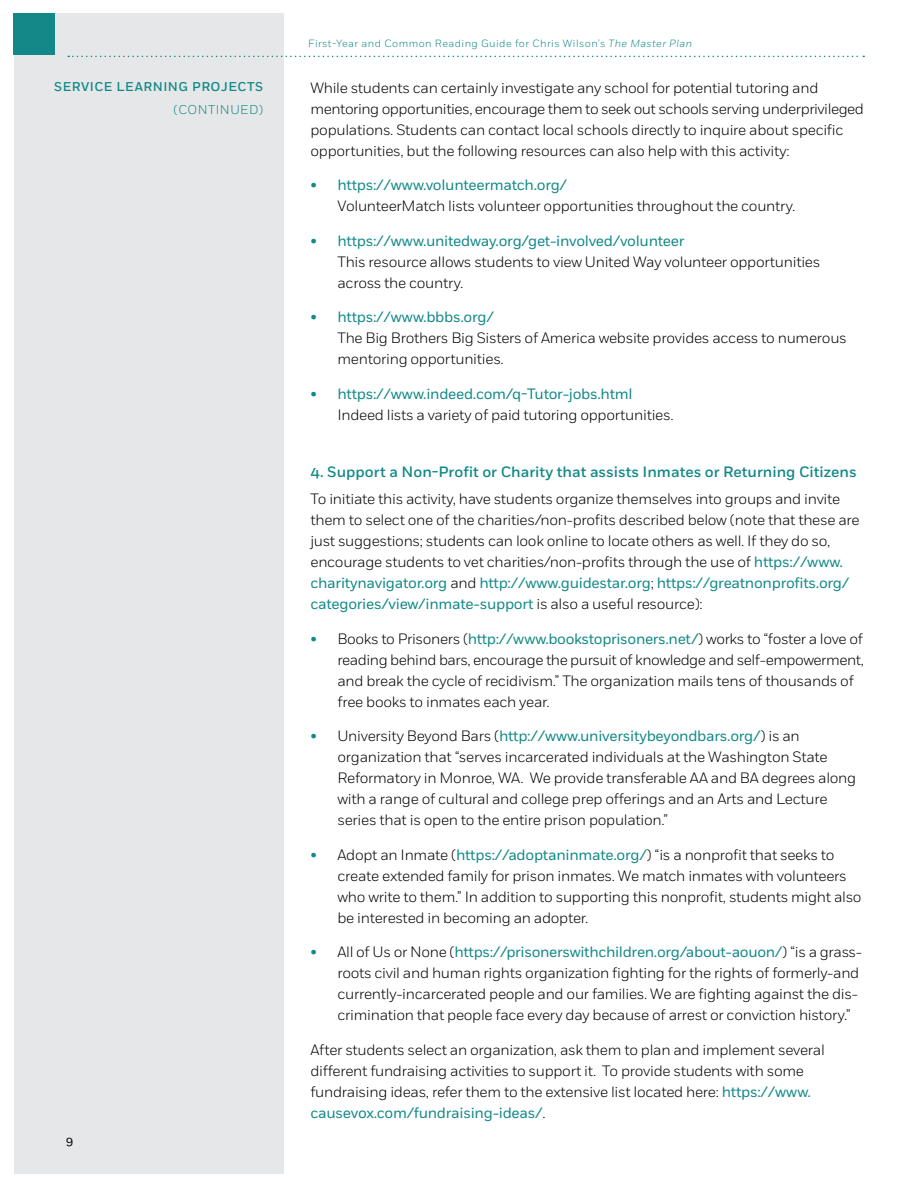
<style>
.page{position:relative;width:918px;height:1188px;background:#fff}
.page>*{position:absolute;margin:0;border:0;box-sizing:border-box;transform-origin:0 0}
.t1{font:300 15px/21px "Fort";letter-spacing:-.02em;color:#000}
.t2{font:15px "Fort";letter-spacing:-.02em;color:#128988}
.t3{font:500 15px "Fort";color:#128988}
.t4{font:500 12.75px "Fort";letter-spacing:.04em;color:#128988}
.t5{font:300 12.75px "Fort";letter-spacing:.04em;color:#128988}
.t6{font:12px "Fort";color:#000}
.t7{font:300 10.5px "Fort";letter-spacing:.04em;color:#128988}
.s1{font-style:italic}
.s2{font-weight:400;color:#128988}
</style>
<div class="page">
<div style="left:14px;top:14px;width:270px;height:1160px;background:#e6e7e8"></div>
<div style="left:14px;top:14px;width:41px;height:41px;background:#128988"></div>
<svg style="left:68px;top:56px;width:796px;height:1px"></svg>
<p class="t4" style="left:54px;top:79px;width:209px">Servi ce Learni ng Projects</p>
<p class="t5" style="left:173px;top:102px;width:91px">(CONTINUED)</p>
<p class="t6" style="left:66px;top:1134px;width:9px">9</p>
<p class="t7" style="left:308px;top:37px;width:385px">First-Year and Common Reading Guide for Chris Wilson’s <span class="s1">The Master Plan</span></p>
<p class="t1" style="left:310px;top:77px;width:555px">While students can certainly investigate any school for potential tutoring and mentoring opportunities, encourage them to seek out schools serving underprivileged populations. Students can contact local schools directly to inquire about specific opportunities, but the following resources can also help with this activity:</p>
<p class="t2" style="left:310px;top:176px;width:258px">• https://www.volunteermatch.org/</p>
<p class="t1" style="left:338px;top:195px;width:459px">VolunteerMatch lists volunteer opportunities throughout the country.</p>
<p class="t2" style="left:310px;top:231px;width:375px">• https://www.unitedway.org/get-involved/volunteer</p>
<p class="t1" style="left:338px;top:251px;width:484px">This resource allows students to view United Way volunteer opportunities across the country.</p>
<p class="t2" style="left:311px;top:308px;width:185px">• https://www.bbbs.org/</p>
<p class="t1" style="left:338px;top:327px;width:511px">The Big Brothers Big Sisters of America website provides access to numerous mentoring opportunities.</p>
<p class="t2" style="left:311px;top:384px;width:324px">• https://www.indeed.com/q-Tutor-jobs.html</p>
<p class="t1" style="left:338px;top:404px;width:338px">Indeed lists a variety of paid tutoring opportunities.</p>
<p class="t3" style="left:311px;top:462px;width:548px">4. Support a N on-Profit or Charity that assists Inmates or Returning Citizens</p>
<p class="t1" style="left:311px;top:489px;width:551px">To initiate this activity, have students organize themselves into groups and invite them to select one of the charities/non-profits described below (note that these are just suggestions; students can look online to locate others as well. If they do so, encourage students to vet charities/non-profits through the use of <span class="s2">https://www. charitynavigator.org</span> and <span class="s2">http://www.guidestar.org</span>; <span class="s2">https://greatnonprofits.org/ categories/view/inmate-support</span> is also a useful resource):</p>
<p class="t1" style="left:338px;top:628px;width:528px;text-indent:-27px"><span class="s2">•</span> Books to Prisoners (<span class="s2">http://www.bookstoprisoners.net/</span>) works to “foster a love of reading behind bars, encourage the pursuit of knowledge and self-empowerment, and break the cycle of recidivism.” The organization mails tens of thousands of free books to inmates each year.</p>
<p class="t1" style="left:338px;top:726px;width:520px;text-indent:-27px"><span class="s2">•</span> University Beyond Bars (<span class="s2">http://www.universitybeyondbars.org/</span>) is an organization that “serves incarcerated individuals at the Washington State Reformatory in Monroe, WA. We provide transferable AA and BA degrees along with a range of cultural and college prep offerings and an Arts and Lecture series that is open to the entire prison population.”</p>
<p class="t1" style="left:338px;top:844px;width:526px;text-indent:-27px"><span class="s2">•</span> Adopt an Inmate (<span class="s2">https://adoptaninmate.org/</span>) “is a nonprofit that seeks to create extended family for prison inmates. We match inmates with volunteers who write to them.” In addition to supporting this nonprofit, students might also be interested in becoming an adopter.</p>
<p class="t1" style="left:338px;top:942px;width:526px;text-indent:-27px"><span class="s2">•</span> All of Us or None (<span class="s2">https://prisonerswithchildren.org/about-aouon/</span>) “is a grass&shy;roots civil and human rights organization fighting for the rights of formerly-and currently-incarcerated people and our families. We are fighting against the dis&shy;crimination that people face every day because of arrest or conviction history.”</p>
<p class="t1" style="left:311px;top:1039px;width:516px">After students select an organization, ask them to plan and implement several different fundraising activities to support it. To provide students with some fundraising ideas, refer them to the extensive list located here: <span class="s2">https://www. causevox.com/fundraising-ideas/</span>.</p>
</div>
